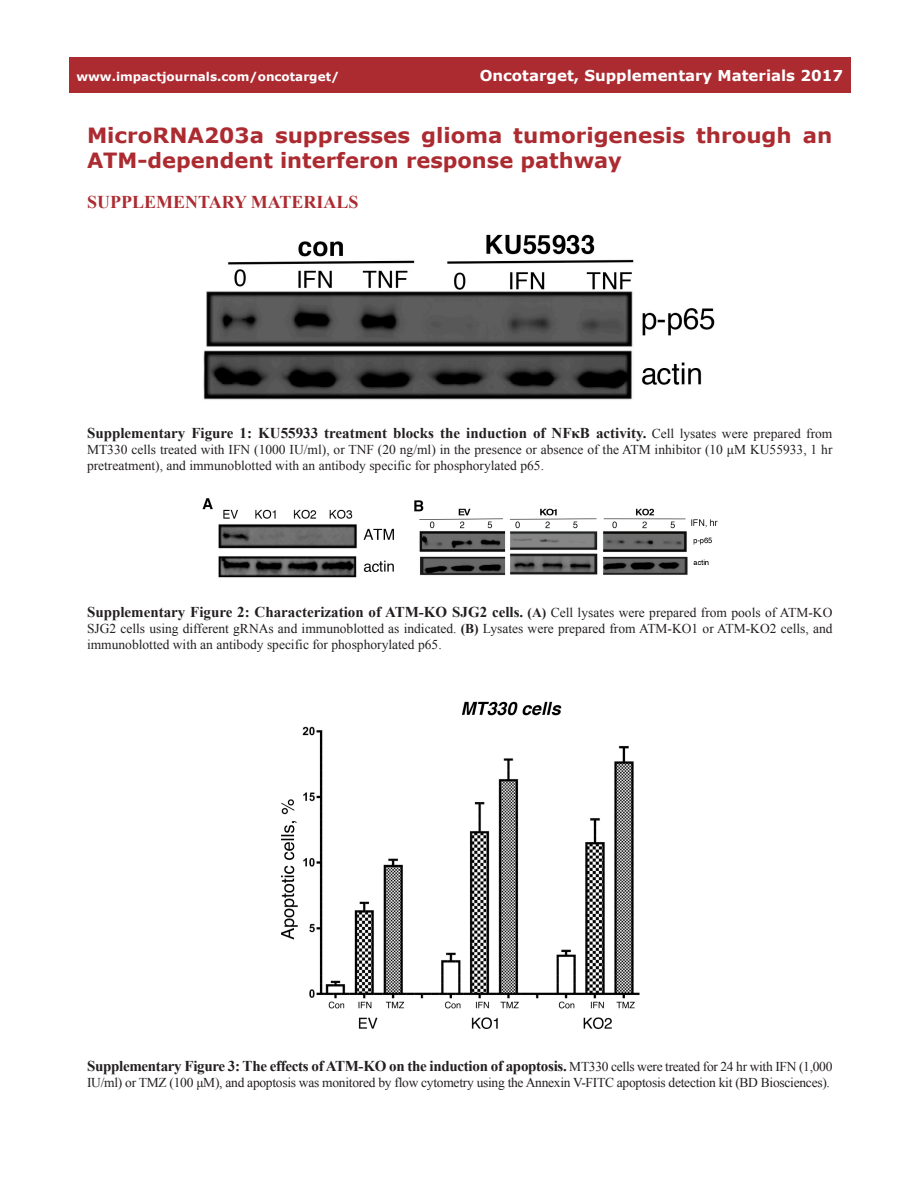
<style>
.page{position:relative;width:918px;height:1188px;background:#fff}
.page>*{position:absolute;margin:0;border:0;box-sizing:border-box;transform-origin:0 0}
.t1{font:700 21px/25.2px "Verdana";color:#ac2b31}
.Heading{font:700 18px "Times New Roman";color:#ac2b31}
.figuretext{font:700 15px "Times New Roman";color:#231f20}
.figuretext-2{font:700 15px "Times New Roman";letter-spacing:-.02em;color:#231f20}
.t2{font:700 15px "Verdana";color:#fff}
.figuretext-3{font:13.5px/16.2px "Times New Roman";color:#231f20}
.figuretext-4{font:13.5px "Times New Roman";letter-spacing:-.02em;color:#231f20}
.t3{font:700 12px "Verdana";color:#fff}
.s1{font-weight:400;font-size:13.5px}
.s2{font-size:13.5px}
.s3{font-weight:700}
</style>
<div class="page">
<div style="left:69px;top:57px;width:781px;height:36px;background:#ac2b31"></div>
<img style="left:203px;top:234px;width:512px;height:166px">
<img style="left:202px;top:498px;width:516px;height:80px">
<img style="left:281px;top:701px;width:359px;height:328px">
<p class="t3" style="left:76px;top:68px;width:264px">www.impactjournals.com/oncotarget/</p>
<p class="t2" style="left:480px;top:65px;width:365px">Oncotarget, Supplementary Materials 2017</p>
<p class="t1" style="left:87px;top:122px;width:747px">MicroRNA203a suppresses glioma tumorigenesis through an<br>ATM-dependent interferon response pathway</p>
<p class="Heading" style="left:87px;top:189px;width:273px">SUPPLEMENTARY MATERIALS</p>
<p class="figuretext" style="left:87px;top:422px;width:747px">Supplementary Figure 1: KU55933 treatment blocks the induction of NFκB activity. <span class="s1">Cell lysates were prepared from</span></p>
<p class="figuretext-3" style="left:87px;top:441px;width:747px">MT330 cells treated with IFN (1000 IU/ml), or TNF (20 ng/ml) in the presence or absence of the ATM inhibitor (10 μM KU55933, 1 hr pretreatment), and immunoblotted with an antibody specific for phosphorylated p65.</p>
<p class="figuretext" style="left:87px;top:601px;width:747px">Supplementary Figure 2: Characterization of ATM-KO SJG2 cells. <span class="s2">(A)</span> <span class="s1">Cell lysates were prepared from pools of ATM-KO</span></p>
<p class="figuretext-3" style="left:87px;top:620px;width:747px">SJG2 cells using different gRNAs and immunoblotted as indicated. <span class="s3">(B)</span> Lysates were prepared from ATM-KO1 or ATM-KO2 cells, and immunoblotted with an antibody specific for phosphorylated p65.</p>
<p class="figuretext-2" style="left:87px;top:1056px;width:747px">Supplementary Figure 3: The effects of ATM-KO on the induction of apoptosis. <span class="s1">MT330 cells were treated for 24 hr with IFN (1,000</span></p>
<p class="figuretext-4" style="left:87px;top:1074px;width:744px">IU/ml) or TMZ (100 μM), and apoptosis was monitored by flow cytometry using the Annexin V-FITC apoptosis detection kit (BD Biosciences).</p>
</div>
